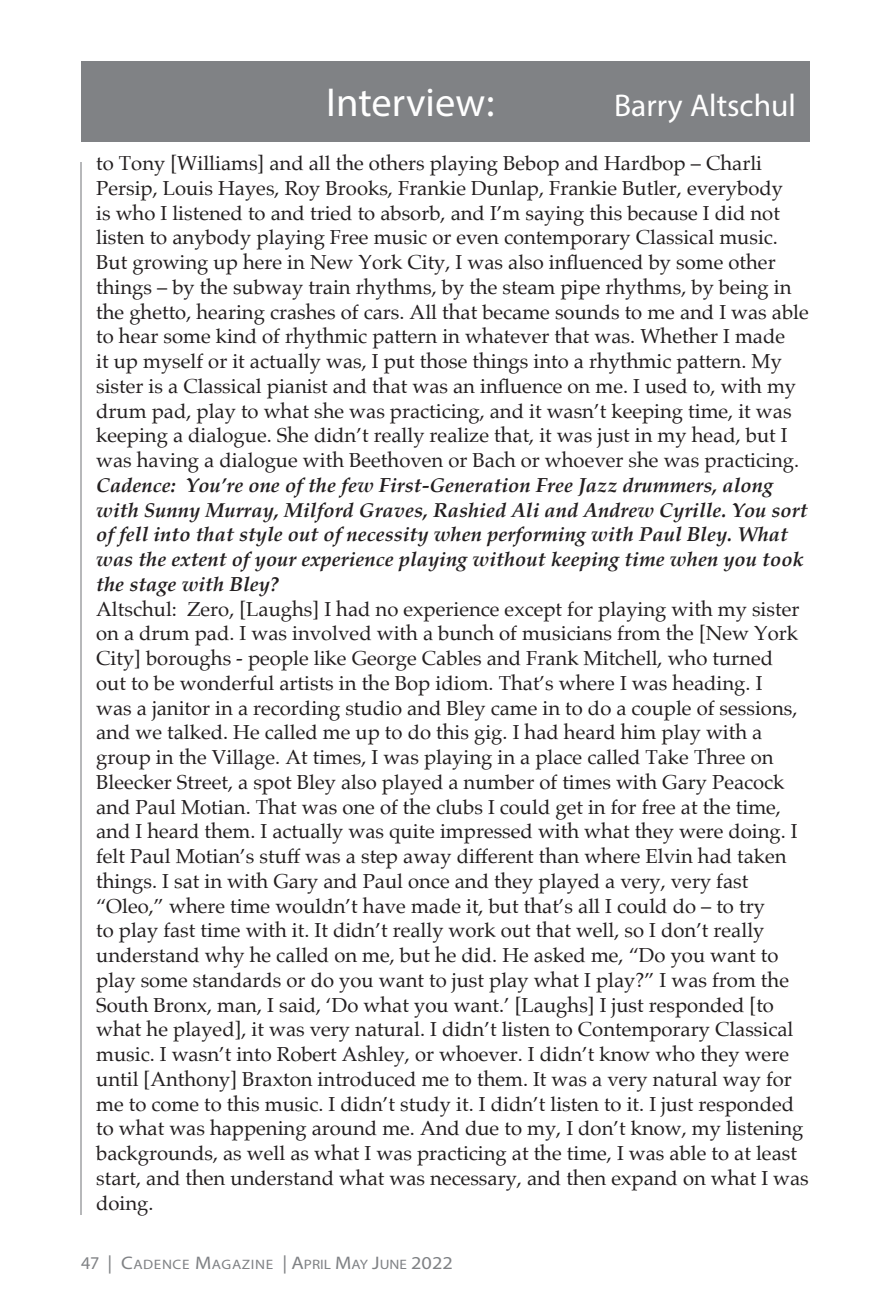
<style>
.page{position:relative;width:891px;height:1296px;background:#fff}
.page>*{position:absolute;margin:0;border:0;box-sizing:border-box;transform-origin:0 0}
.t1{font:49.5px "Myriad Pro";color:#fff}
.t2{font:40.5px "Myriad Pro";color:#fff}
.t3{font:31.5px "Myriad Pro";color:#fff}
.t4{font:20.25px/24.8px "Palatino";color:#231f20}
.t5{font:italic 700 20.25px/24.8px "Palatino";color:#231f20}
.t6{font:13.72px "Myriad Pro";letter-spacing:.04em;color:#808285;scale:1.11 1}
.s1{font-size:18px}
.s2{font-size:18.22px}
</style>
<div class="page">
<div style="left:81px;top:61px;width:729px;height:81px;background:#808285"></div>
<hr style="left:80px;top:162px;width:2px;height:1053px;background:#808285">
<p class="t1" style="left:326px;top:73px;width:230px">New Issues</p>
<p class="t2" style="left:326px;top:78px;width:170px">Interview:</p>
<p class="t3" style="left:614px;top:86px;width:183px">Barry Altschul</p>
<p class="t4" style="left:96px;top:151px;width:714px">to Tony [Williams] and all the others playing Bebop and Hardbop – Charli Persip, Louis Hayes, Roy Brooks, Frankie Dunlap, Frankie Butler, everybody<br>is who I listened to and tried to absorb, and I’m saying this because I did not listen to anybody playing Free music or even contemporary Classical music.<br>But growing up here in New York City, I was also influenced by some other things – by the subway train rhythms, by the steam pipe rhythms, by being in the ghetto, hearing crashes of cars. All that became sounds to me and I was able to hear some kind of rhythmic pattern in whatever that was. Whether I made<br>it up myself or it actually was, I put those things into a rhythmic pattern. My sister is a Classical pianist and that was an influence on me. I used to, with my drum pad, play to what she was practicing, and it wasn’t keeping time, it was keeping a dialogue. She didn’t really realize that, it was just in my head, but I was having a dialogue with Beethoven or Bach or whoever she was practicing.</p>
<p class="t5" style="left:96px;top:473px;width:713px">Cadence: You’re one of the few First-Generation Free Jazz drummers, along with Sunny Murray, Milford Graves, Rashied Ali and Andrew Cyrille. You sort of fell into that style out of necessity when performing with Paul Bley. What was the extent of your experience playing without keeping time when you took the stage with Bley?</p>
<p class="t4" style="left:96px;top:596px;width:714px">Altschul: Zero, [Laughs] I had no experience except for playing with my sister on a drum pad. I was involved with a bunch of musicians from the [New York City] boroughs - people like George Cables and Frank Mitchell, who turned<br>out to be wonderful artists in the Bop idiom. That’s where I was heading. I<br>was a janitor in a recording studio and Bley came in to do a couple of sessions, and we talked. He called me up to do this gig. I had heard him play with a group in the Village. At times, I was playing in a place called Take Three on Bleecker Street, a spot Bley also played a number of times with Gary Peacock and Paul Motian. That was one of the clubs I could get in for free at the time, and I heard them. I actually was quite impressed with what they were doing. I felt Paul Motian’s stuff was a step away different than where Elvin had taken things. I sat in with Gary and Paul once and they played a very, very fast “Oleo,” where time wouldn’t have made it, but that’s all I could do – to try<br>to play fast time with it. It didn’t really work out that well, so I don’t really understand why he called on me, but he did. He asked me, “Do you want to play some standards or do you want to just play what I play?” I was from the South Bronx, man, I said, ‘Do what you want.’ [Laughs] I just responded [to what he played], it was very natural. I didn’t listen to Contemporary Classical music. I wasn’t into Robert Ashley, or whoever. I didn’t know who they were until [Anthony] Braxton introduced me to them. It was a very natural way for me to come to this music. I didn’t study it. I didn’t listen to it. I just responded to what was happening around me. And due to my, I don’t know, my listening backgrounds, as well as what I was practicing at the time, I was able to at least start, and then understand what was necessary, and then expand on what I was doing.</p>
<p class="t6" style="left:81px;top:1256px;width:336px"><span class="s1">47</span> <span class="s2">|</span> <span class="s2">C</span>ADENCE <span class="s2">M</span>AGAZINE <span class="s2">| A</span>PRIL <span class="s2">M</span>AY <span class="s2">J</span>UNE <span class="s2">2022</span></p>
</div>
